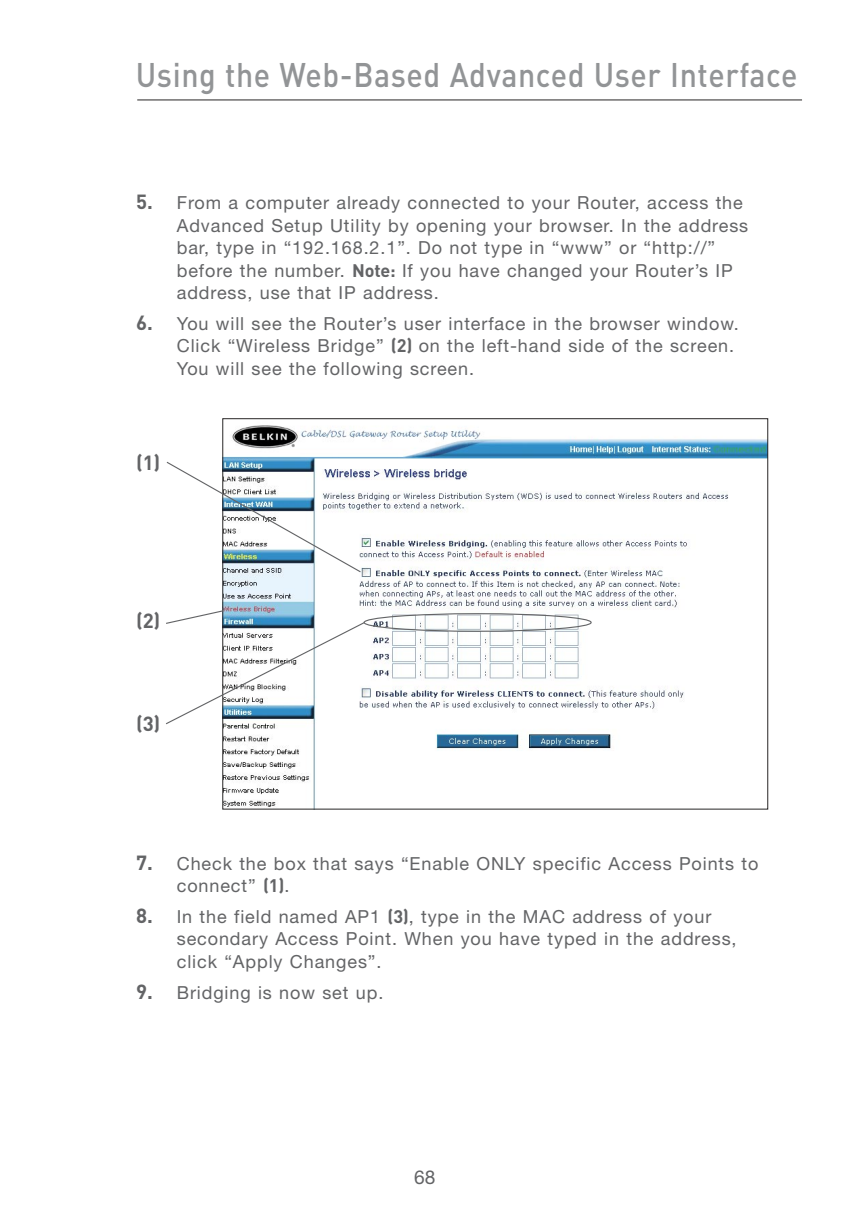
<style>
.page{position:relative;width:851px;height:1215px;background:#fff}
.page>*{position:absolute;margin:0;border:0;box-sizing:border-box;transform-origin:0 0}
.t1{font:500 33.75px "DIN";letter-spacing:.02em;color:#929496;scale:.9 1}
.Style_1{font:700 20.25px "DIN";color:#636466}
.t2{font:19.12px "Helvetica Neue";color:#636466}
.Numbered_list{font:18px/22.5px "Helvetica Neue";letter-spacing:.05em;color:#636466}
.s1{font-family:"DIN";font-weight:700;font-size:20.25px}
.s2{font-family:"DIN";font-weight:700}
</style>
<div class="page">
<hr style="left:137px;top:100px;width:665px;height:1px;background:#272525">
<img style="left:224px;top:425px;width:542px;height:382px">
<svg style="left:166px;top:461px;width:196px;height:112px"></svg>
<div style="left:363px;top:613px;width:228px;height:19px;border:1px solid #636466;border-radius:50%"></div>
<svg style="left:166px;top:609px;width:199px;height:116px"></svg>
<h1 class="t1" style="left:136px;top:54px;width:736px">Using the Web-Based Advanced User Interface</h1>
<p class="Numbered_list" style="left:177px;top:191px;width:573px;text-indent:-40px"><span class="s1">5.</span> From a computer already connected to your Router, access the Advanced Setup Utility by opening your browser. In the address bar, type in “192.168.2.1”. Do not type in “www” or “http://” before the number. <span class="s2">Note:</span> If you have changed your Router’s IP address, use that IP address.</p>
<p class="Numbered_list" style="left:177px;top:312px;width:563px;text-indent:-40px"><span class="s1">6.</span> You will see the Router’s user interface in the browser window.<br>Click “Wireless Bridge” <span class="s2">(2)</span> on the left-hand side of the screen.<br>You will see the following screen.</p>
<p class="Style_1" style="left:136px;top:449px;width:26px">(1)</p>
<p class="Style_1" style="left:136px;top:608px;width:26px">(2)</p>
<p class="Style_1" style="left:136px;top:711px;width:26px">(3)</p>
<p class="Numbered_list" style="left:177px;top:852px;width:583px;text-indent:-40px"><span class="s1">7.</span> Check the box that says “Enable ONLY specific Access Points to connect” <span class="s2">(1)</span>.</p>
<p class="Numbered_list" style="left:177px;top:905px;width:561px;text-indent:-40px"><span class="s1">8.</span> In the field named AP1 <span class="s2">(3)</span>, type in the MAC address of your secondary Access Point. When you have typed in the address, click “Apply Changes”.</p>
<p class="Numbered_list" style="left:136px;top:981px;width:248px"><span class="s1">9.</span> Bridging is now set up.</p>
<p class="t2" style="left:414px;top:1166px;width:23px">68</p>
</div>
